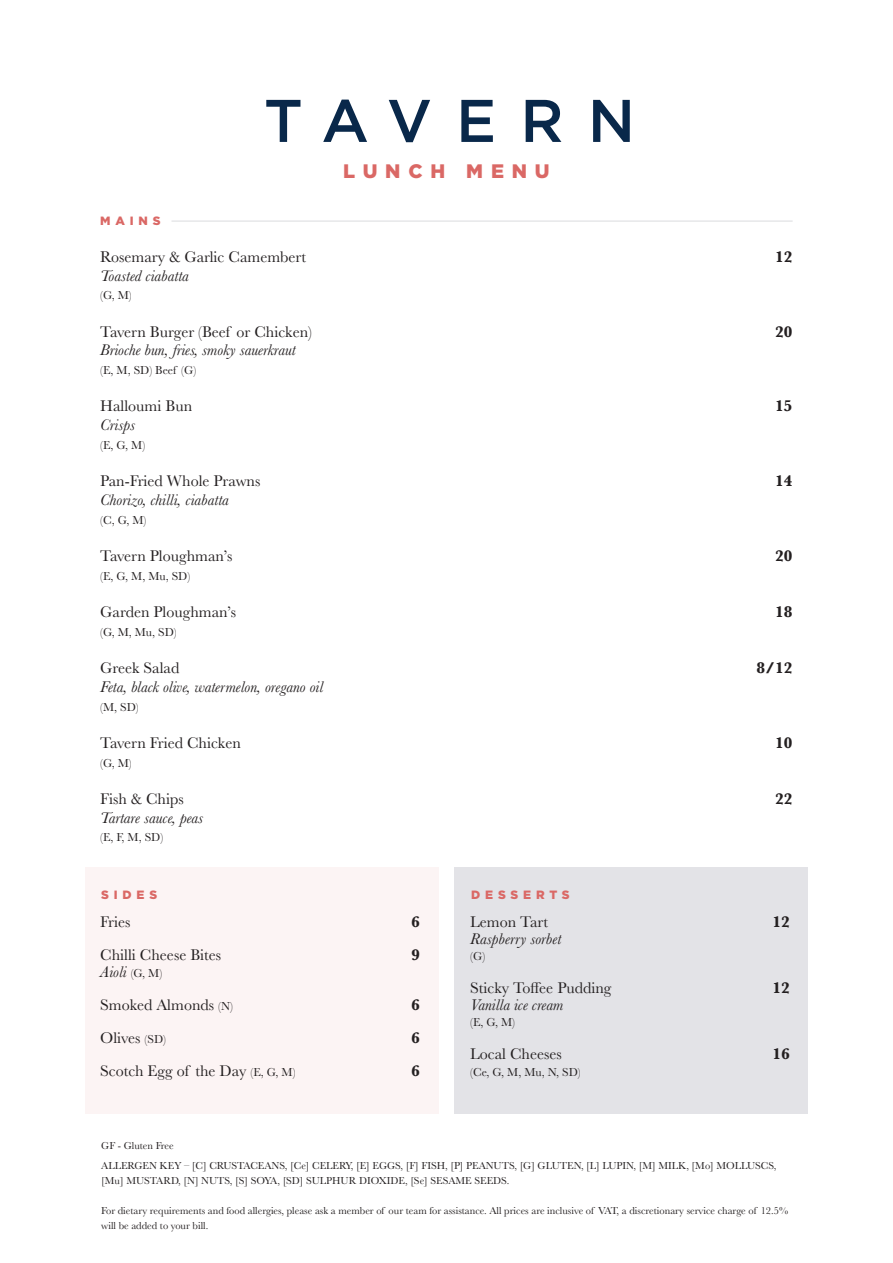
<style>
.page{position:relative;width:893px;height:1263px;background:#fff}
.page>*{position:absolute;margin:0;border:0;box-sizing:border-box;transform-origin:0 0}
.t1{font:900 19.5px "Gotham";letter-spacing:.4em;color:#da6865}
.t2{font:16.05px/16.5px "Baskerville";color:#231f20}
.t3{font:italic 16.05px/18.8px "Baskerville";color:#231f20}
.t4{font:700 16.05px "Baskerville";color:#231f20}
.t5{font:12px "Baskerville";color:#231f20}
.t6{font:900 12px "Gotham";letter-spacing:.4em;color:#da6865}
.t7{font:10.5px/15px "Baskerville";color:#231f20}
.s1{font-style:normal}
.s2{font-style:italic}
.s3{font-size:12px}
</style>
<div class="page">
<hr style="left:171px;top:220px;width:622px;height:2px;background:#e6e7e9">
<svg style="left:266px;top:100px;width:34px;height:42px"></svg>
<svg style="left:323px;top:100px;width:44px;height:42px"></svg>
<svg style="left:389px;top:100px;width:41px;height:42px"></svg>
<svg style="left:461px;top:100px;width:32px;height:42px"></svg>
<svg style="left:526px;top:100px;width:35px;height:42px"></svg>
<svg style="left:593px;top:100px;width:37px;height:42px"></svg>
<div style="left:85px;top:867px;width:354px;height:247px;background:#fcf4f4"></div>
<div style="left:454px;top:867px;width:354px;height:247px;background:#e3e3e7"></div>
<p class="t6" style="left:100px;top:212px;width:62px">MAINS</p>
<p class="t2" style="left:100px;top:249px;width:207px">Rosemary &amp; Garlic Camembert</p>
<p class="t3" style="left:100px;top:266px;width:90px">Toasted ciabatta</p>
<p class="t5" style="left:100px;top:288px;width:33px">(G, M)</p>
<p class="t3" style="left:100px;top:322px;width:213px"><span class="s1">Tavern Burger (Beef or Chicken)<br></span>Brioche bun, fries, smoky sauerkraut</p>
<p class="t5" style="left:100px;top:363px;width:97px">(E, M, SD) Beef (G)</p>
<p class="t2" style="left:100px;top:397px;width:93px;line-height:18.8px">Halloumi Bun<br><span class="s2">Crisps</span></p>
<p class="t5" style="left:100px;top:437px;width:47px">(E, G, M)</p>
<p class="t3" style="left:100px;top:472px;width:162px"><span class="s1">Pan-Fried Whole Prawns<br></span>Chorizo, chilli, ciabatta</p>
<p class="t5" style="left:100px;top:512px;width:48px">(C, G, M)</p>
<p class="t2" style="left:100px;top:548px;width:134px">Tavern Ploughman’s</p>
<p class="t5" style="left:100px;top:568px;width:92px">(E, G, M, Mu, SD)</p>
<p class="t2" style="left:100px;top:604px;width:137px">Garden Ploughman’s</p>
<p class="t5" style="left:100px;top:624px;width:78px">(G, M, Mu, SD)</p>
<p class="t3" style="left:100px;top:659px;width:225px"><span class="s1">Greek Salad<br></span>Feta, black olive, watermelon, oregano oil</p>
<p class="t5" style="left:100px;top:699px;width:40px">(M, SD)</p>
<p class="t2" style="left:100px;top:735px;width:142px">Tavern Fried Chicken</p>
<p class="t5" style="left:100px;top:755px;width:33px">(G, M)</p>
<p class="t3" style="left:100px;top:789px;width:105px"><span class="s1">Fish &amp; Chips<br></span>Tartare sauce, peas</p>
<p class="t5" style="left:100px;top:830px;width:65px">(E, F, M, SD)</p>
<p class="t1" style="left:343px;top:158px;width:208px">LUNCH MENU</p>
<p class="t6" style="left:101px;top:886px;width:57px">SIDES</p>
<p class="t6" style="left:471px;top:886px;width:100px">DESSERTS</p>
<p class="t2" style="left:100px;top:914px;width:32px">Fries</p>
<p class="t2" style="left:100px;top:947px;width:122px">Chilli Cheese Bites<br><span class="s2">Aioli</span> <span class="s3">(G, M)</span></p>
<p class="t2" style="left:100px;top:996px;width:134px">Smoked Almonds <span class="s3">(N)</span></p>
<p class="t2" style="left:100px;top:1029px;width:67px">Olives <span class="s3">(SD)</span></p>
<p class="t2" style="left:100px;top:1062px;width:197px">Scotch Egg of the Day <span class="s3">(E, G, M)</span></p>
<p class="t4" style="left:411px;top:911px;width:10px">6</p>
<p class="t4" style="left:411px;top:944px;width:10px">9</p>
<p class="t4" style="left:411px;top:993px;width:10px">6</p>
<p class="t4" style="left:411px;top:1026px;width:10px">6</p>
<p class="t4" style="left:411px;top:1059px;width:10px">6</p>
<p class="t3" style="left:470px;top:914px;width:93px;line-height:16.5px"><span class="s1">Lemon Tart<br></span>Raspberry sorbet</p>
<p class="t5" style="left:470px;top:948px;width:17px">(G)</p>
<p class="t2" style="left:470px;top:980px;width:143px">Sticky Toffee Pudding<br><span class="s2">Vanilla ice cream</span></p>
<p class="t5" style="left:470px;top:1014px;width:47px">(E, G, M)</p>
<p class="t2" style="left:470px;top:1046px;width:93px">Local Cheeses</p>
<p class="t5" style="left:470px;top:1064px;width:112px">(Ce, G, M, Mu, N, SD)</p>
<p class="t4" style="left:775px;top:246px;width:19px">12</p>
<p class="t4" style="left:775px;top:320px;width:19px">20</p>
<p class="t4" style="left:775px;top:395px;width:19px">15</p>
<p class="t4" style="left:775px;top:470px;width:19px">14</p>
<p class="t4" style="left:775px;top:545px;width:19px">20</p>
<p class="t4" style="left:775px;top:601px;width:19px">18</p>
<p class="t4" style="left:757px;top:657px;width:38px">8/12</p>
<p class="t4" style="left:775px;top:731px;width:19px">10</p>
<p class="t4" style="left:775px;top:788px;width:19px">22</p>
<p class="t4" style="left:773px;top:911px;width:19px">12</p>
<p class="t4" style="left:773px;top:977px;width:19px">12</p>
<p class="t4" style="left:773px;top:1043px;width:19px">16</p>
<p class="t7" style="left:101px;top:1138px;width:74px">GF - Gluten Free</p>
<p class="t7" style="left:101px;top:1158px;width:677px">ALLERGEN KEY – [C] CRUSTACEANS, [Ce] CELERY, [E] EGGS, [F] FISH, [P] PEANUTS, [G] GLUTEN, [L] LUPIN, [M] MILK, [Mo] MOLLUSCS, [Mu] MUSTARD, [N] NUTS, [S] SOYA, [SD] SULPHUR DIOXIDE, [Se] SESAME SEEDS.</p>
<p class="t7" style="left:101px;top:1203px;width:688px">For dietary requirements and food allergies, please ask a member of our team for assistance. All prices are inclusive of VAT, a discretionary service charge of 12.5% will be added to your bill.</p>
</div>
